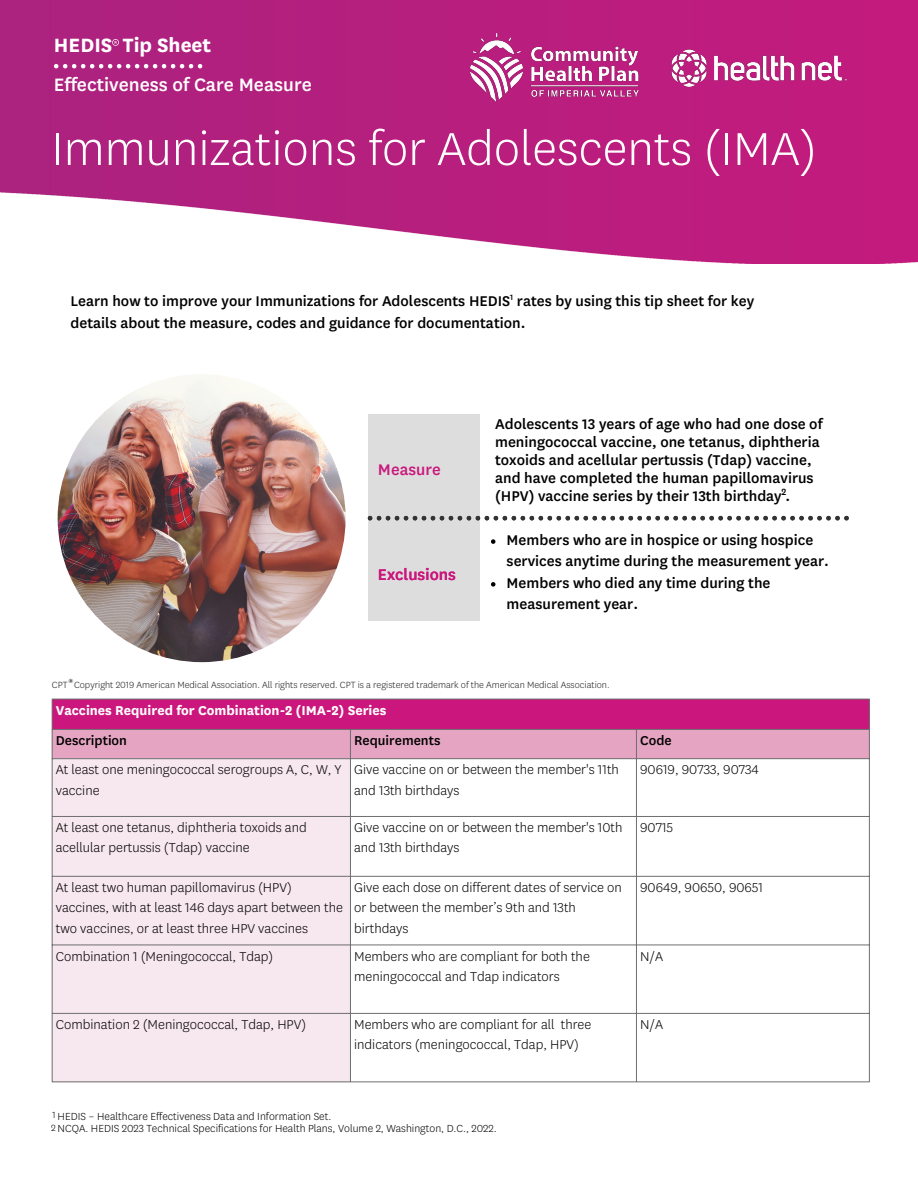
<style>
.page{position:relative;width:918px;height:1188px;background:#fff}
.page>*{position:absolute;margin:0;border:0;box-sizing:border-box;transform-origin:0 0}
.t1{font:300 54px "Centene Sans";color:#fff}
.t2{font:700 22.5px "Centene Sans";color:#fff}
.t3{font:500 21px "Centene Sans";color:#fff}
.t4{font:500 18px "Centene Sans";color:#cb177d}
.t5{font:500 16.5px/18px "Centene Sans";color:#000}
.t6{font:300 15px/20.2px "Centene Sans";color:#000}
.t7{font:700 15px "Centene Sans";color:#fff}
.t8{font:500 15px "Centene Sans";color:#000}
.t9{font:300 12px "Centene Sans";color:#000}
.t10{font:300 10.5px "Centene Sans";color:#231f20}
.s1{font-size:10.5px}
</style>
<div class="page">
<img style="left:0;top:0;width:918px;height:264px">
<svg style="left:54px;top:64px;width:148px;height:4px"></svg>
<img style="left:470px;top:34px;width:377px;height:68px">
<svg style="left:112px;top:39px;width:7px;height:7px"></svg>
<div style="left:52px;top:699px;width:818px;height:31px;background:#cb177d"></div>
<div style="left:53px;top:730px;width:816px;height:28px;background:#e5a5c2"></div>
<div style="left:53px;top:759px;width:297px;height:323px;background:#f7e7ee"></div>
<hr style="left:52px;top:699px;width:1px;height:383px;background:#6e6e6e">
<hr style="left:350px;top:730px;width:1px;height:352px;background:#6e6e6e">
<hr style="left:636px;top:730px;width:1px;height:352px;background:#6e6e6e">
<hr style="left:869px;top:699px;width:1px;height:383px;background:#6e6e6e">
<hr style="left:52px;top:699px;width:818px;height:1px;background:#6e6e6e">
<hr style="left:52px;top:729px;width:818px;height:1px;background:#6e6e6e">
<hr style="left:52px;top:758px;width:818px;height:1px;background:#6e6e6e">
<hr style="left:52px;top:816px;width:818px;height:1px;background:#6e6e6e">
<hr style="left:52px;top:876px;width:818px;height:1px;background:#6e6e6e">
<hr style="left:52px;top:945px;width:818px;height:1px;background:#6e6e6e">
<hr style="left:52px;top:1013px;width:818px;height:1px;background:#6e6e6e">
<hr style="left:52px;top:1082px;width:818px;height:1px;background:#6e6e6e">
<div style="left:368px;top:414px;width:111px;height:207px;background:#ddd"></div>
<img style="left:58px;top:374px;width:288px;height:288px;border-radius:50%">
<svg style="left:491px;top:539px;width:4px;height:5px"></svg>
<svg style="left:368px;top:516px;width:481px;height:4px"></svg>
<svg style="left:491px;top:582px;width:4px;height:5px"></svg>
<p class="t2" style="left:54px;top:35px;width:159px">HEDIS Tip Sheet</p>
<p class="t3" style="left:54px;top:75px;width:259px">Effectiveness of Care Measure</p>
<h1 class="t1" style="left:51px;top:125px;width:767px">Immunizations for Adolescents (IMA)</h1>
<p class="t5" style="left:71px;top:291px;width:685px;line-height:21.3px">Learn how to improve your Immunizations for Adolescents HEDIS<sup>1</sup> rates by using this tip sheet for key details about the measure, codes and guidance for documentation.</p>
<p class="t4" style="left:378px;top:462px;width:64px">Measure</p>
<p class="t4" style="left:378px;top:567px;width:79px">Exclusions</p>
<p class="t5" style="left:495px;top:415px;width:329px">Adolescents 13 years of age who had one dose of meningococcal vaccine, one tetanus, diphtheria toxoids and acellular pertussis (Tdap) vaccine, and have completed the human papillomavirus (HPV) vaccine series by their 13th birthday .<sup>2</sup></p>
<p class="t5" style="left:507px;top:530px;width:324px;line-height:21.3px">Members who are in hospice or using hospice services anytime during the measurement year.</p>
<p class="t5" style="left:507px;top:573px;width:265px;line-height:21.3px">Members who died any time during the measurement year.</p>
<p class="t10" style="left:52px;top:678px;width:559px">CPT<sup>®</sup>Copyright 2019 American Medical Association. All rights reserved. CPT is a registered trademark of the American Medical Association.</p>
<h3 class="t7" style="left:56px;top:704px;width:332px">Vaccines Required for Combination-2 (IMA-2) Series</h3>
<p class="t8" style="left:56px;top:734px;width:73px">Description</p>
<p class="t8" style="left:354px;top:734px;width:88px">Requirements</p>
<p class="t8" style="left:640px;top:734px;width:33px">Code</p>
<p class="t6" style="left:56px;top:760px;width:287px">At least one meningococcal serogroups A, C, W, Y vaccine</p>
<p class="t6" style="left:354px;top:760px;width:266px">Give vaccine on or between the member's 11th and 13th birthdays</p>
<p class="t6" style="left:640px;top:760px;width:120px">90619, 90733, 90734</p>
<p class="t6" style="left:56px;top:818px;width:252px">At least one tetanus, diphtheria toxoids and acellular pertussis (Tdap) vaccine</p>
<p class="t6" style="left:354px;top:818px;width:270px">Give vaccine on or between the member's 10th and 13th birthdays</p>
<p class="t6" style="left:640px;top:818px;width:35px">90715</p>
<p class="t6" style="left:56px;top:878px;width:289px">At least two human papillomavirus (HPV) vaccines, with at least 146 days apart between the two vaccines, or at least three HPV vaccines</p>
<p class="t6" style="left:354px;top:878px;width:269px">Give each dose on different dates of service on or between the member’s 9th and 13th birthdays</p>
<p class="t6" style="left:640px;top:878px;width:124px">90649, 90650, 90651</p>
<p class="t6" style="left:56px;top:947px;width:219px">Combination 1 (Meningococcal, Tdap)</p>
<p class="t6" style="left:354px;top:947px;width:237px">Members who are compliant for both the meningococcal and Tdap indicators</p>
<p class="t6" style="left:640px;top:947px;width:25px">N/A</p>
<p class="t6" style="left:56px;top:1015px;width:252px">Combination 2 (Meningococcal, Tdap, HPV)</p>
<p class="t6" style="left:354px;top:1015px;width:239px">Members who are compliant for all three indicators (meningococcal, Tdap, HPV)</p>
<p class="t6" style="left:640px;top:1015px;width:25px">N/A</p>
<p class="t9" style="left:53px;top:1111px;width:280px"><span class="s1">1</span> HEDIS – Healthcare Effectiveness Data and Information Set.</p>
<p class="t9" style="left:51px;top:1123px;width:447px"><span class="s1">2</span> NCQA. HEDIS 2023 Technical Specifications for Health Plans, Volume 2, Washington, D.C., 2022.</p>
</div>
